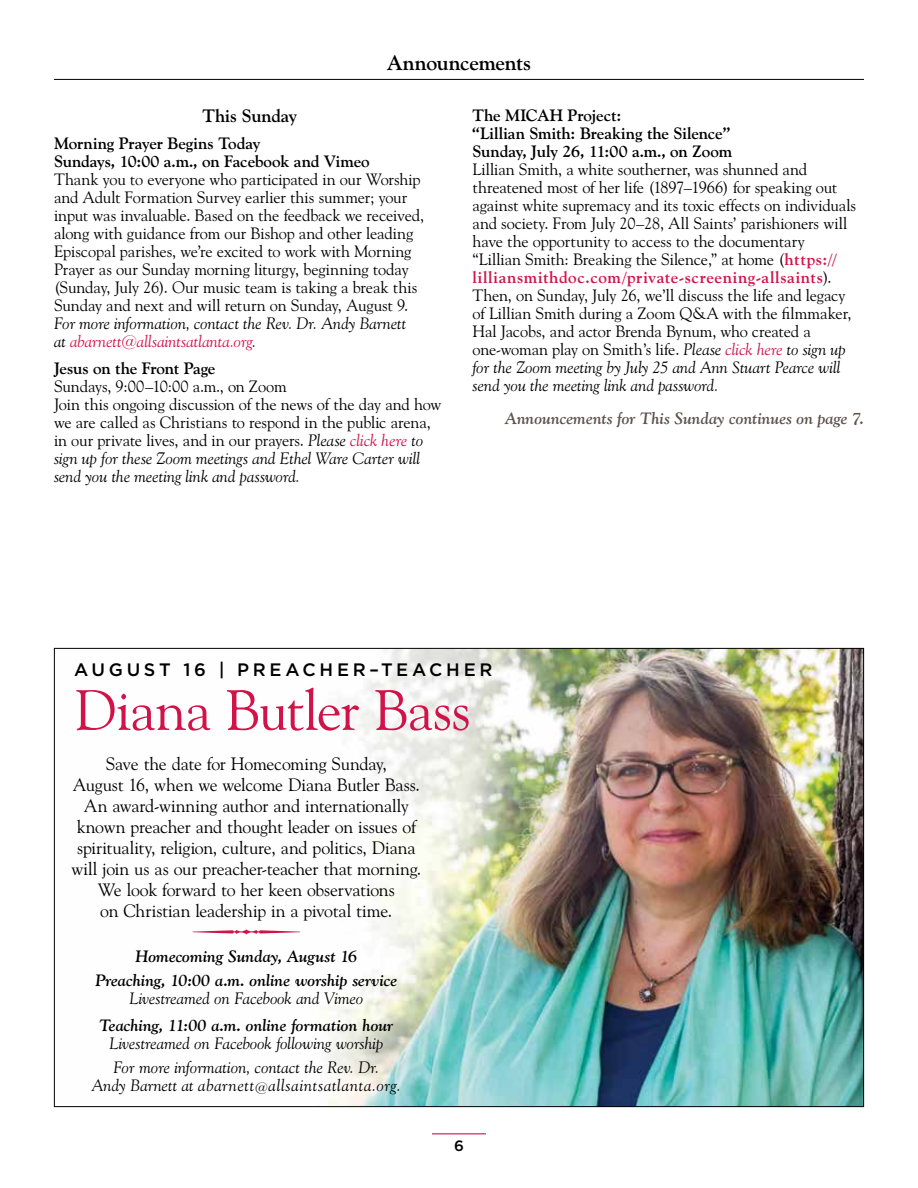
<style>
.page{position:relative;width:918px;height:1188px;background:#fff}
.page>*{position:absolute;margin:0;border:0;box-sizing:border-box;transform-origin:0 0}
.t1{font:57px "Goudy Old Style BT";letter-spacing:-.01em;color:#d11349}
.t2{font:700 21px "Goudy Old Style BT";letter-spacing:-.015em;color:#000}
.t3{font:18px "Goudy Old Style BT";letter-spacing:-.015em;color:#000}
.t4{font:500 18px "Gotham";letter-spacing:.205em;color:#000}
.t5{font:700 18px "Goudy Old Style BT";color:#000}
.t6{font:16.5px/18px "Goudy Old Style BT";letter-spacing:-.01em;color:#000}
.t7{font:italic 16.5px/18px "Goudy Old Style BT";color:#000}
.t8{font:700 16.5px/18px "Goudy Old Style BT";letter-spacing:-.005em;color:#000}
.t9{font:italic 700 16.5px/24px "Goudy Old Style BT";color:#000;text-align:center}
.t10{font:italic 700 16.5px "Goudy Old Style BT";letter-spacing:.005em;color:#5e514e}
.t11{font:italic 16.5px "Goudy Old Style BT";letter-spacing:.035em;color:#000}
.t12{font:500 15px "Gotham";color:#000}
.s1{color:#d11349}
.s2{font-style:italic}
.s3{font-style:italic;color:#d11349}
.s4{font-weight:700;color:#d11349}
.s5{font-size:13.5px}
</style>
<div class="page">
<hr style="left:432px;top:1133px;width:54px;height:1px;background:#d11349">
<hr style="left:54px;top:79px;width:810px;height:1px;background:#000">
<img style="left:324px;top:650px;width:538px;height:455px">
<p class="t2" style="left:387px;top:50px;width:146px">Announcements</p>
<p class="t5" style="left:202px;top:104px;width:96px">This Sunday</p>
<p class="t8" style="left:54px;top:134px;width:317px">Morning Prayer Begins Today<br>Sundays, 10:00 a.m., on Facebook and Vimeo</p>
<p class="t6" style="left:54px;top:170px;width:372px">Thank you to everyone who participated in our Worship and Adult Formation Survey earlier this summer; your input was invaluable. Based on the feedback we received, along with guidance from our Bishop and other leading Episcopal parishes, we’re excited to work with Morning Prayer as our Sunday morning liturgy, beginning today (Sunday, July 26). Our music team is taking a break this Sunday and next and will return on Sunday, August 9.</p>
<p class="t7" style="left:54px;top:314px;width:354px">For more information, contact the Rev. Dr. Andy Barnett at <span class="s1">abarnett@allsaintsatlanta.org</span>.</p>
<p class="t8" style="left:54px;top:359px;width:163px">Jesus on the Front Page</p>
<p class="t6" style="left:54px;top:377px;width:389px">Sundays, 9:00–10:00 a.m., on Zoom<br>Join this ongoing discussion of the news of the day and how we are called as Christians to respond in the public arena, in our private lives, and in our prayers. <span class="s2">Please</span> <span class="s3">click here</span> <span class="s2">to sign up for these Zoom meetings and Ethel Ware Carter will send you the meeting link and password.</span></p>
<p class="t8" style="left:473px;top:106px;width:261px">The MICAH Project:<br>“Lillian Smith: Breaking the Silence”<br>Sunday, July 26, 11:00 a.m., on Zoom</p>
<p class="t6" style="left:473px;top:160px;width:385px">Lillian Smith, a white southerner, was shunned and threatened most of her life (1897–1966) for speaking out against white supremacy and its toxic effects on individuals and society. From July 20–28, All Saints’ parishioners will have the opportunity to access to the documentary “Lillian Smith: Breaking the Silence,” at home (<span class="s4">https:// lilliansmithdoc.com/private-screening-allsaints</span>).<br>Then, on Sunday, July 26, we’ll discuss the life and legacy of Lillian Smith during a Zoom Q&amp;A with the filmmaker, Hal Jacobs, and actor Brenda Bynum, who created a one-woman play on Smith’s life. <span class="s2">Please</span> <span class="s3">click here</span> <span class="s2">to sign up for the Zoom meeting by July 25 and Ann Stuart Pearce will send you the meeting link and password.</span></p>
<p class="t10" style="left:505px;top:408px;width:360px">Announcements for This Sunday continues on page 7.</p>
<p class="t4" style="left:74px;top:658px;width:420px">AUGUST 16 | PREACHER–TEACHER</p>
<h1 class="t1" style="left:74px;top:675px;width:398px">Diana Butler Bass</h1>
<p class="t3" style="left:106px;top:752px;width:283px">Save the date for Homecoming Sunday,</p>
<p class="t3" style="left:73px;top:773px;width:349px">August 16, when we welcome Diana Butler Bass.</p>
<p class="t3" style="left:84px;top:794px;width:326px">An award-winning author and internationally</p>
<p class="t3" style="left:77px;top:815px;width:341px">known preacher and thought leader on issues of</p>
<p class="t3" style="left:77px;top:836px;width:340px">spirituality, religion, culture, and politics, Diana</p>
<p class="t3" style="left:71px;top:857px;width:351px">will join us as our preacher-teacher that morning.</p>
<p class="t3" style="left:98px;top:878px;width:299px">We look forward to her keen observations</p>
<p class="t3" style="left:100px;top:899px;width:200px">on Christian leadership in a</p>
<p class="t3" style="left:190px;top:899px;width:204px"><span class="s1">▲</span>pivotal time.</p>
<p class="t9" style="left:95px;top:944px;width:303px">Homecoming Sunday, August 16<br>Preaching, 10:00 a.m. online worship service</p>
<p class="t7" style="left:129px;top:989px;width:235px">Livestreamed on Facebook and Vimeo</p>
<p class="t9" style="left:100px;top:1013px;width:295px">Teaching, 11:00 a.m. online formation hour</p>
<p class="t7" style="left:109px;top:1031px;width:275px;line-height:24px">Livestreamed on Facebook following worship<br>For more information, contact the Rev. Dr.</p>
<p class="t11" style="left:92px;top:1075px;width:311px">Andy Barnett at abarnett<span class="s5">@</span>allsaintsatlanta.org.</p>
<p class="t12" style="left:454px;top:1135px;width:11px">6</p>
</div>
